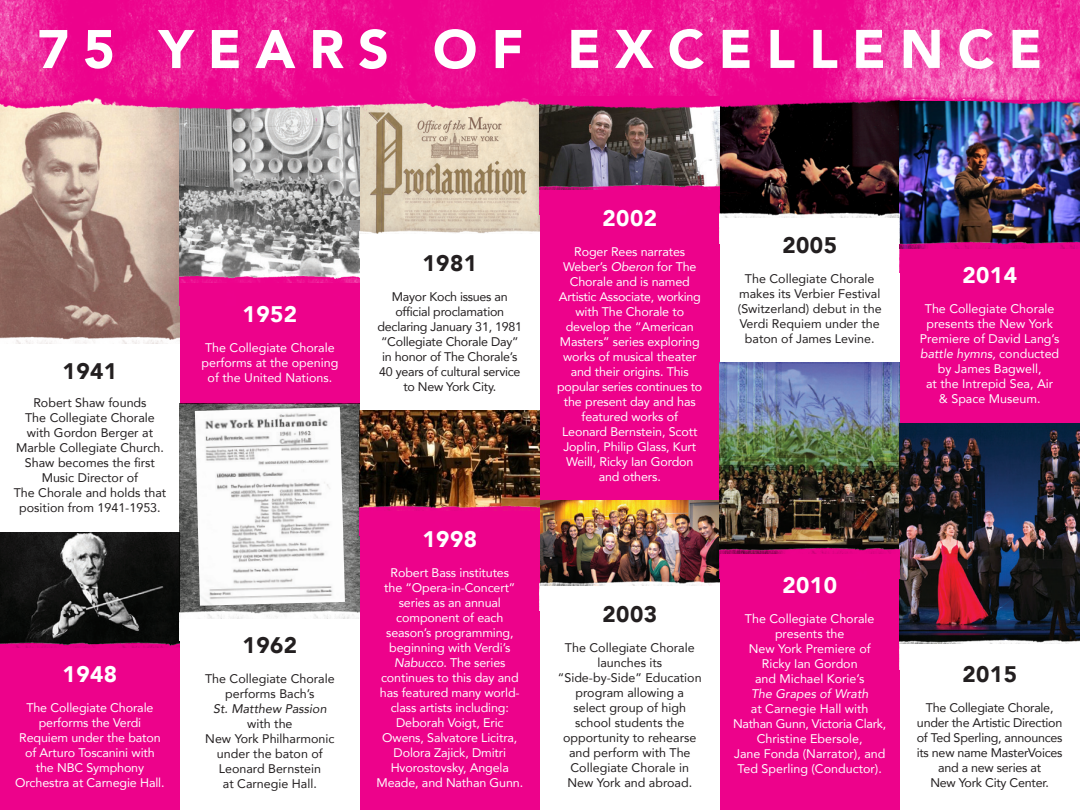
<style>
.page{position:relative;width:1080px;height:810px;background:#fff}
.page>*{position:absolute;margin:0;border:0;box-sizing:border-box;transform-origin:0 0}
.t1{font:900 53.75px "Avenir";letter-spacing:.26em;color:#fff}
.t2{font:900 22.5px "Avenir";letter-spacing:.02em;color:#231f20}
.t3{font:900 22.5px "Avenir";letter-spacing:.02em;color:#fff}
.t4{font:12.5px/15px "Avenir";letter-spacing:-.01em;color:#fff;text-align:center}
.t5{font:12.5px/15px "Avenir";color:#231f20;text-align:center}
.t6{font:12.5px/15px "Avenir";letter-spacing:-.02em;color:#231f20;text-align:center}
.s1{font-style:italic}
</style>
<div class="page">
<div style="left:180px;top:137px;width:180px;height:266px;background:#ed028b"></div>
<div style="left:0;top:542px;width:180px;height:268px;background:#ed028b"></div>
<div style="left:360px;top:455px;width:180px;height:355px;background:#ed028b"></div>
<img style="left:0;top:124px;width:180px;height:210px">
<img style="left:0;top:532px;width:180px;height:107px">
<img style="left:360px;top:124px;width:180px;height:100px">
<img style="left:360px;top:411px;width:180px;height:92px">
<img style="left:180px;top:124px;width:180px;height:149px">
<img style="left:180px;top:403px;width:180px;height:205px">
<img style="left:0;top:0;width:1080px;height:124px">
<img style="left:180px;top:273px;width:180px;height:10px">
<img style="left:360px;top:503px;width:180px;height:8px">
<img style="left:180px;top:608px;width:180px;height:11px">
<img style="left:0;top:639px;width:180px;height:9px">
<img style="left:0;top:334px;width:180px;height:10px">
<img style="left:360px;top:224px;width:180px;height:10px">
<img style="left:195px;top:407px;width:150px;height:199px">
<div style="left:540px;top:96px;width:180px;height:408px;background:#ed028b"></div>
<div style="left:720px;top:373px;width:180px;height:437px;background:#ed028b"></div>
<div style="left:900px;top:100px;width:180px;height:327px;background:#ed028b"></div>
<img style="left:540px;top:501px;width:180px;height:77px">
<img style="left:720px;top:100px;width:180px;height:110px">
<img style="left:720px;top:363px;width:180px;height:182px">
<img style="left:900px;top:101px;width:180px;height:138px">
<img style="left:900px;top:423px;width:180px;height:214px">
<img style="left:540px;top:104px;width:180px;height:78px">
<img style="left:900px;top:239px;width:180px;height:10px">
<img style="left:720px;top:545px;width:180px;height:30px">
<img style="left:540px;top:182px;width:180px;height:33px">
<img style="left:720px;top:210px;width:180px;height:33px">
<img style="left:540px;top:578px;width:180px;height:8px">
<img style="left:900px;top:637px;width:180px;height:7px">
<p class="t1" style="left:37px;top:3px;width:1006px">75 YEARS OF EXCELLENCE</p>
<p class="t2" style="left:63px;top:351px;width:56px">1941</p>
<p class="t5" style="left:14px;top:395px;width:154px">Robert Shaw founds<br>The Collegiate Chorale with Gordon Berger at<br>Marble Collegiate Church.<br>Shaw becomes the first<br>Music Director of<br>The Chorale and holds that position from 1941-1953.</p>
<p class="t3" style="left:243px;top:295px;width:56px">1952</p>
<p class="t4" style="left:201px;top:340px;width:138px">The Collegiate Chorale performs at the opening of the United Nations.</p>
<p class="t3" style="left:63px;top:655px;width:56px">1948</p>
<p class="t4" style="left:15px;top:700px;width:151px">The Collegiate Chorale performs the Verdi<br>Requiem under the baton of Arturo Toscanini with the NBC Symphony<br>Orchestra at Carnegie Hall.</p>
<p class="t2" style="left:243px;top:626px;width:56px">1962</p>
<p class="t5" style="left:205px;top:671px;width:131px">The Collegiate Chorale performs Bach’s<br><span class="s1">St. Matthew Passion </span>with the<br>New York Philharmonic under the baton of<br>Leonard Bernstein<br>at Carnegie Hall.</p>
<p class="t2" style="left:423px;top:244px;width:56px">1981</p>
<p class="t6" style="left:377px;top:289px;width:146px">Mayor Koch issues an official proclamation declaring January 31, 1981 “Collegiate Chorale Day” in honor of The Chorale’s<br>40 years of cultural service to New York City.</p>
<p class="t3" style="left:423px;top:520px;width:56px">1998</p>
<p class="t4" style="left:377px;top:565px;width:148px">Robert Bass institutes<br>the “Opera-in-Concert” series as an annual component of each season’s programming, beginning with Verdi’s<br><span class="s1">Nabucco</span>. The series continues to this day and has featured many world&shy;class artists including:<br>Deborah Voigt, Eric<br>Owens, Salvatore Licitra,<br>Dolora Zajick, Dmitri<br>Hvorostovsky, Angela<br>Meade, and Nathan Gunn.</p>
<p class="t3" style="left:602px;top:198px;width:56px">2002</p>
<p class="t4" style="left:557px;top:243px;width:147px">Roger Rees narrates<br>Weber’s <span class="s1">Oberon</span> for The<br>Chorale and is named<br>Artistic Associate, working with The Chorale to develop the “American<br>Masters” series exploring works of musical theater and their origins. This popular series continues to the present day and has featured works of<br>Leonard Bernstein, Scott<br>Joplin, Philip Glass, Kurt<br>Weill, Ricky Ian Gordon and others.</p>
<p class="t2" style="left:782px;top:226px;width:56px">2005</p>
<p class="t5" style="left:738px;top:271px;width:145px">The Collegiate Chorale makes its Verbier Festival (Switzerland) debut in the<br>Verdi Requiem under the baton of James Levine.</p>
<p class="t3" style="left:962px;top:256px;width:56px">2014</p>
<p class="t4" style="left:920px;top:301px;width:141px">The Collegiate Chorale presents the New York<br>Premiere of David Lang’s <span class="s1">battle hymns,</span> conducted by James Bagwell,<br>at the Intrepid Sea, Air<br>&amp; Space Museum.</p>
<p class="t2" style="left:602px;top:595px;width:56px">2003</p>
<p class="t5" style="left:558px;top:640px;width:145px">The Collegiate Chorale launches its “Side-by-Side” Education program allowing a select group of high school students the opportunity to rehearse and perform with The<br>Collegiate Chorale in<br>New York and abroad.</p>
<p class="t3" style="left:782px;top:566px;width:56px">2010</p>
<p class="t4" style="left:733px;top:610px;width:155px">The Collegiate Chorale presents the<br>New York Premiere of<br>Ricky Ian Gordon<br>and Michael Korie’s<br><span class="s1">The Grapes of Wrath<br></span>at Carnegie Hall with<br>Nathan Gunn, Victoria Clark,<br>Christine Ebersole,<br>Jane Fonda (Narrator), and<br>Ted Sperling (Conductor).</p>
<p class="t2" style="left:962px;top:655px;width:56px">2015</p>
<p class="t6" style="left:917px;top:700px;width:147px">The Collegiate Chorale, under the Artistic Direction of Ted Sperling, announces its new name MasterVoices and a new series at<br>New York City Center.</p>
</div>
